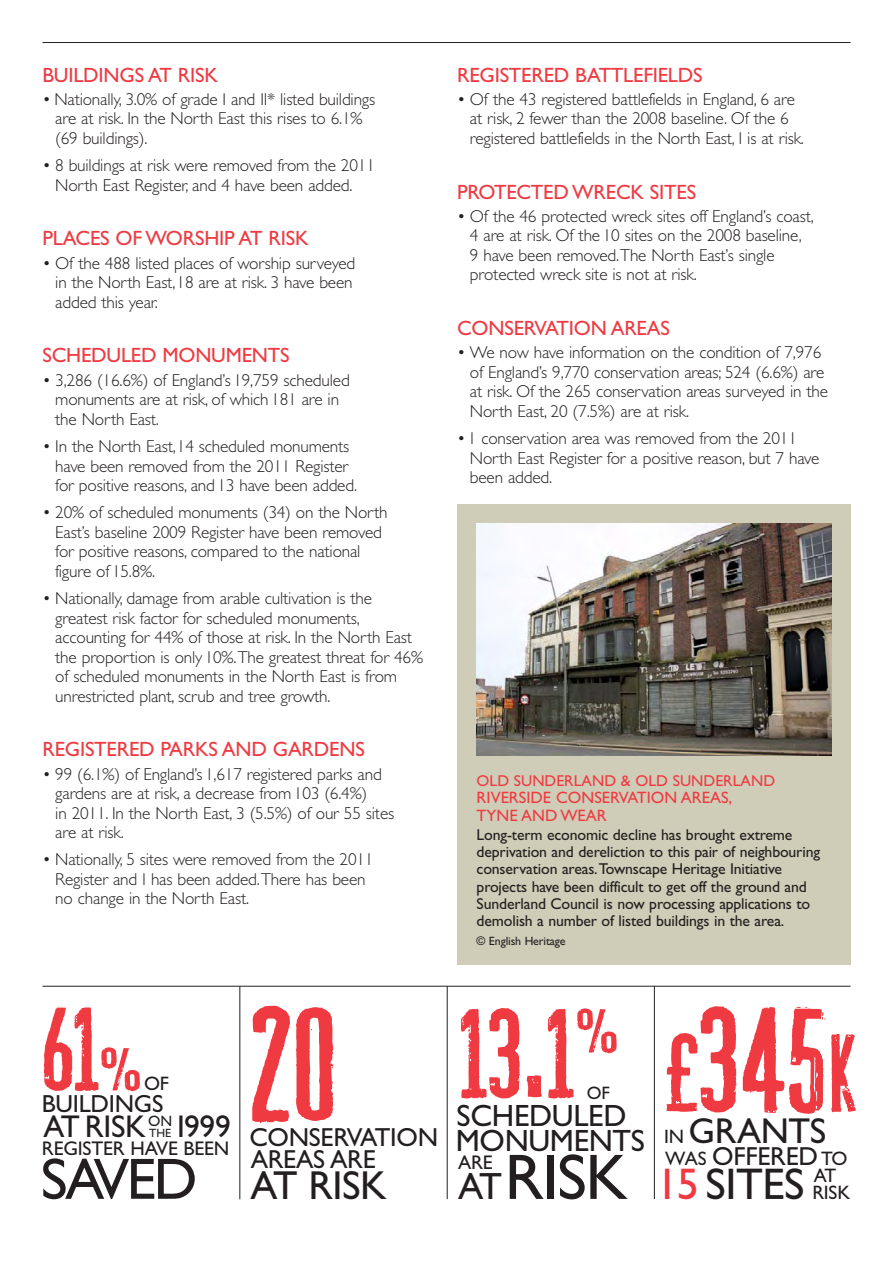
<style>
.page{position:relative;width:893px;height:1263px;background:#fff}
.page>*{position:absolute;margin:0;border:0;box-sizing:border-box;transform-origin:0 0}
.t1{font:174px "Roadkill";color:#ef3a42}
.t2{font:161.25px "Roadkill";color:#ef3a42}
.t3{font:137.25px "Roadkill";color:#ef3a42}
.t4{font:128.25px "Roadkill";color:#ef3a42}
.t5{font:64.5px "Gill Sans";color:#231f20}
.t6{font:58.5px "Gill Sans";letter-spacing:-.04em;color:#231f20}
.t7{font:44.4px "Gill Sans";letter-spacing:-.01em;color:#231f20}
.t8{font:40.5px "Gill Sans";letter-spacing:-.01em;color:#231f20}
.t9{font:36px "Gill Sans";letter-spacing:-.01em;color:#231f20}
.t10{font:31.5px "Gill Sans";letter-spacing:-.01em;color:#231f20}
.t11{font:30.75px/24.9px "Gill Sans";letter-spacing:-.01em;color:#231f20}
.t12{font:26.1px/21.8px "Gill Sans";letter-spacing:-.01em;color:#231f20}
.t13{font:24.75px "Gill Sans";letter-spacing:-.01em;color:#231f20}
.t14{font:20.7px "Gill Sans";letter-spacing:-.01em;color:#ef3a42}
.t15{font:19.8px "Gill Sans";letter-spacing:-.01em;color:#231f20}
.t16{font:19.5px/17.1px "Gill Sans";letter-spacing:-.01em;color:#231f20}
.t17{font:18px "Gill Sans";color:#231f20}
.t18{font:300 17.25px/19.5px "Gill Sans";letter-spacing:-.01em;color:#231f20}
.t19{font:16.5px/17.2px "Gill Sans";color:#ef3a42}
.t20{font:15.75px/17.2px "Gill Sans";letter-spacing:-.01em;color:#231f20}
.t21{font:15.75px "Gill Sans";color:#ef3a42}
.t22{font:12px "Gill Sans";letter-spacing:-.01em;color:#231f20}
.s1{font-size:66px}
.s2{font-size:37.95px}
.s3{font-size:120px}
.s4{font-family:"Roadkill Alternates"}
.s5{font-family:"Roadkill Alternates";font-size:120px}
.s6{font-size:19.5px}
.s7{color:#ef3a42}
</style>
<div class="page">
<hr style="left:43px;top:42px;width:807px;height:1px;background:#231f20">
<div style="left:457px;top:505px;width:393px;height:460px;background:#cfcdb7"></div>
<hr style="left:654px;top:986px;width:1px;height:213px;background:#231f20">
<hr style="left:447px;top:986px;width:1px;height:213px;background:#231f20">
<hr style="left:43px;top:986px;width:807px;height:1px;background:#231f20">
<hr style="left:240px;top:986px;width:1px;height:213px;background:#231f20">
<img style="left:476px;top:524px;width:355px;height:232px">
<h1 class="t14" style="left:43px;top:67px;width:177px">BUILDINGS AT RISK</h1>
<p class="t18" style="left:55px;top:91px;width:321px;text-indent:-13px">• Nationally, 3.0% of grade I and II* listed buildings are at risk. In the North East this rises to 6.1% (69 buildings).</p>
<p class="t18" style="left:43px;top:158px;width:334px;text-align:center">• 8 buildings at risk were removed from the 2011<br>North East Register, and 4 have been added.</p>
<h1 class="t14" style="left:43px;top:231px;width:268px">PLACES OF WORSHIP AT RISK</h1>
<p class="t18" style="left:55px;top:255px;width:302px;text-indent:-13px">• Of the 488 listed places of worship surveyed in the North East,18 are at risk. 3 have been added this year.</p>
<h1 class="t14" style="left:43px;top:348px;width:249px">SCHEDULED MONUMENTS</h1>
<p class="t18" style="left:55px;top:372px;width:296px;text-indent:-13px">• 3,286 (16.6%) of England’s 19,759 scheduled monuments are at risk, of which 181 are in the North East.</p>
<p class="t18" style="left:55px;top:438px;width:303px;text-indent:-13px">• In the North East,14 scheduled monuments have been removed from the 2011 Register for positive reasons, and 13 have been added.</p>
<p class="t18" style="left:55px;top:505px;width:334px;text-indent:-13px">• 20% of scheduled monuments (34) on the North East’s baseline 2009 Register have been removed for positive reasons, compared to the national figure of 15.8%.</p>
<p class="t18" style="left:55px;top:590px;width:369px;text-indent:-13px">• Nationally, damage from arable cultivation is the greatest risk factor for scheduled monuments, accounting for 44% of those at risk. In the North East the proportion is only 10%.The greatest threat for 46% of scheduled monuments in the North East is from unrestricted plant, scrub and tree growth.</p>
<h1 class="t14" style="left:43px;top:742px;width:324px">REGISTERED PARKS AND GARDENS</h1>
<p class="t18" style="left:55px;top:766px;width:340px;text-indent:-13px">• 99 (6.1%) of England’s 1,617 registered parks and gardens are at risk, a decrease from 103 (6.4%)<br>in 2011. In the North East, 3 (5.5%) of our 55 sites are at risk.</p>
<p class="t18" style="left:55px;top:852px;width:320px;text-indent:-13px">• Nationally, 5 sites were removed from the 2011<br>Register and 1 has been added.There has been no change in the North East.</p>
<h1 class="t14" style="left:457px;top:67px;width:247px">REGISTERED BATTLEFIELDS</h1>
<p class="t18" style="left:470px;top:91px;width:335px;text-indent:-13px">• Of the 43 registered battlefields in England, 6 are at risk, 2 fewer than the 2008 baseline. Of the 6 registered battlefields in the North East,1 is at risk.</p>
<h1 class="t14" style="left:457px;top:184px;width:240px">PROTECTED WRECK SITES</h1>
<p class="t18" style="left:470px;top:208px;width:345px;text-indent:-13px">• Of the 46 protected wreck sites off England’s coast, 4 are at risk. Of the 10 sites on the 2008 baseline, 9 have been removed.The North East’s single protected wreck site is not at risk.</p>
<h1 class="t14" style="left:457px;top:321px;width:214px">CONSERVATION AREAS</h1>
<p class="t18" style="left:470px;top:345px;width:360px;text-indent:-13px">• We now have information on the condition of 7,976 of England’s 9,770 conservation areas; 524 (6.6%) are at risk. Of the 265 conservation areas surveyed in the North East, 20 (7.5%) are at risk.</p>
<p class="t18" style="left:470px;top:431px;width:351px;text-indent:-13px">•1 conservation area was removed from the 2011<br>North East Register for a positive reason, but 7 have been added.</p>
<h3 class="t21" style="left:477px;top:775px;width:300px">OLD SUNDERLAND &amp; OLD SUNDERLAND</h3>
<h3 class="t19" style="left:477px;top:791px;width:257px">RIVERSIDE CONSERVATION AREAS,<br>TYNE AND WEAR</h3>
<p class="t20" style="left:477px;top:828px;width:345px">Long-term economic decline has brought extreme deprivation and dereliction to this pair of neighbouring conservation areas.Townscape Heritage Initiative projects have been difficult to get off the ground and Sunderland Council is now processing applications to demolish a number of listed buildings in the area.</p>
<p class="t22" style="left:477px;top:937px;width:91px">© English Heritage</p>
<p class="t4" style="left:40px;top:971px;width:104px">61<span class="s1">%</span></p>
<p class="t16" style="left:144px;top:1077px;width:26px">OF</p>
<p class="t13" style="left:42px;top:1095px;width:123px">BUILDINGS</p>
<p class="t10" style="left:43px;top:1116px;width:189px">AT RISK <sup>ON</sup>1999</p>
<p class="t22" style="left:149px;top:1129px;width:23px">THE</p>
<p class="t15" style="left:42px;top:1141px;width:189px">REGISTER HAVE BEEN</p>
<p class="t6" style="left:41px;top:1159px;width:158px">SAVED</p>
<p class="t1" style="left:250px;top:958px;width:89px">20</p>
<p class="t12" style="left:249px;top:1129px;width:190px">CONSERVATION<br>AREAS ARE</p>
<p class="t8" style="left:250px;top:1172px;width:138px">AT RISK</p>
<p class="t3" style="left:458px;top:970px;width:163px">13.1<sup>%</sup></p>
<p class="t17" style="left:587px;top:1087px;width:25px">OF</p>
<p class="t11" style="left:456px;top:1107px;width:191px">SCHEDULED<br>MONUMENTS</p>
<p class="t15" style="left:458px;top:1156px;width:36px">ARE</p>
<p class="t5" style="left:458px;top:1155px;width:171px"><span class="s2">AT</span>RISK</p>
<p class="t2" style="left:665px;top:961px;width:192px"><span class="s3">£</span>3<span class="s4">4</span>5<span class="s5">K</span></p>
<p class="t9" style="left:664px;top:1118px;width:164px"><span class="s6">IN</span> GRANTS</p>
<p class="t12" style="left:665px;top:1148px;width:184px"><span class="s6">WAS</span> OFFERED <span class="s6">TO</span></p>
<p class="t7" style="left:656px;top:1169px;width:150px"><span class="s7">15</span> SITES</p>
<p class="t16" style="left:812px;top:1169px;width:39px">AT<br>RISK</p>
</div>
